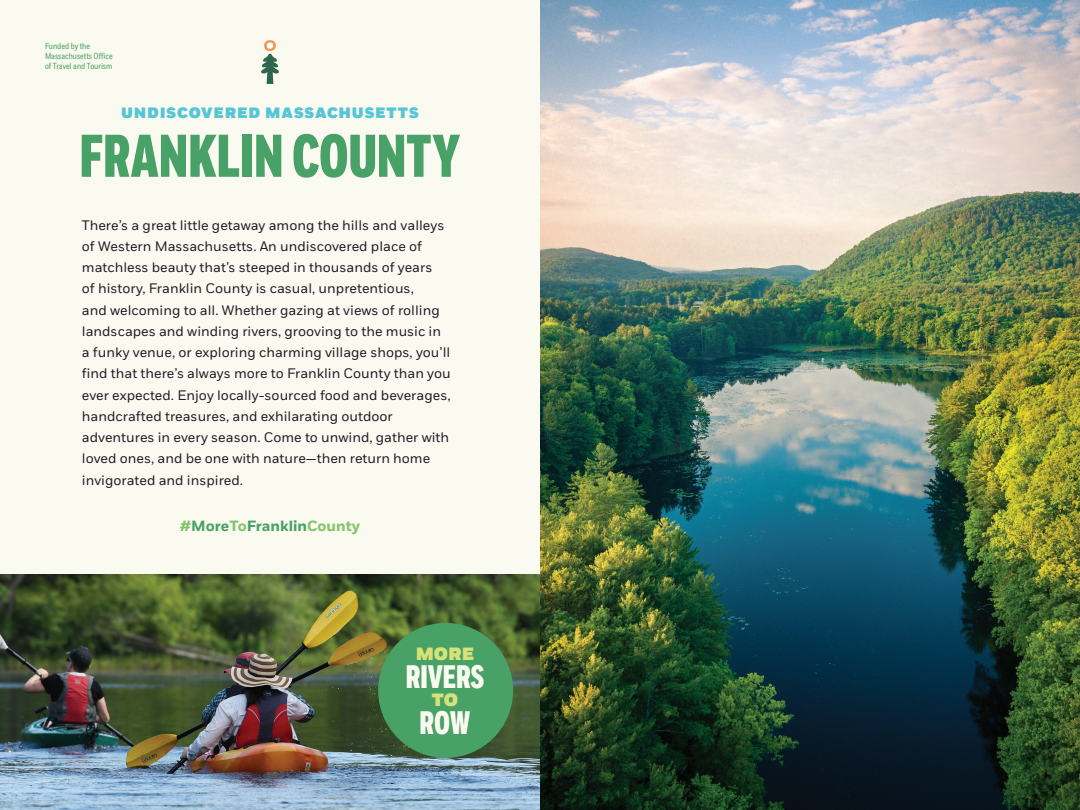
<style>
.page{position:relative;width:1080px;height:810px;background:#fff}
.page>*{position:absolute;margin:0;border:0;box-sizing:border-box;transform-origin:0 0}
.morepage_thing{font:800 60.12px "Fort X Cond";color:#48a166}
.morepage_thing-2{font:800 32.5px "Fort X Cond";color:#fbfaf0}
.morepage_more{font:900 17.75px "Fort";color:#d6e277}
.morepage_more-2{font:900 15px "Fort";letter-spacing:.05em;color:#56c6d6}
.t1{font:700 14.88px "Fort";color:#48a166}
.morepage_more-3{font:13.75px/21.2px "Fort";color:#1d1c27}
.morepage_more-4{font:8.75px/10px "Fort Cond";color:#48a166}
.s1{color:#81c668}
</style>
<div class="page">
<div style="left:0;top:0;width:540px;height:608px;background:#fbfaf0"></div>
<img style="left:540px;top:0;width:540px;height:810px">
<svg style="left:261px;top:40px;width:18px;height:44px"></svg>
<img style="left:0;top:574px;width:540px;height:236px">
<div style="left:378px;top:623px;width:135px;height:135px;background:#48a166;border-radius:50%"></div>
<p class="morepage_more-4" style="left:45px;top:41px;width:69px">Funded by the<br>Massachusetts Office of Travel and Tourism</p>
<p class="morepage_more-2" style="left:121px;top:104px;width:299px">UNDISCOVERED MASSACHUSETTS</p>
<p class="morepage_thing" style="left:80px;top:119px;width:382px">FRANKLIN COUNTY</p>
<p class="morepage_more-3" style="left:82px;top:214px;width:370px">There’s a great little getaway among the hills and valleys of Western Massachusetts. An undiscovered place of matchless beauty that’s steeped in thousands of years<br>of history, Franklin County is casual, unpretentious,<br>and welcoming to all. Whether gazing at views of rolling landscapes and winding rivers, grooving to the music in a funky venue, or exploring charming village shops, you’ll find that there’s always more to Franklin County than you ever expected. Enjoy locally-sourced food and beverages, handcrafted treasures, and exhilarating outdoor adventures in every season. Come to unwind, gather with loved ones, and be one with nature—then return home invigorated and inspired.</p>
<p class="t1" style="left:180px;top:517px;width:182px"><span class="s1">#</span>More<span class="s1">To</span>Franklin<span class="s1">County</span></p>
<p class="morepage_more" style="left:416px;top:643px;width:60px">MORE</p>
<p class="morepage_thing-2" style="left:406px;top:657px;width:80px">RIVERS</p>
<p class="morepage_more" style="left:432px;top:689px;width:28px">TO</p>
<p class="morepage_thing-2" style="left:420px;top:703px;width:52px">ROW</p>
</div>
